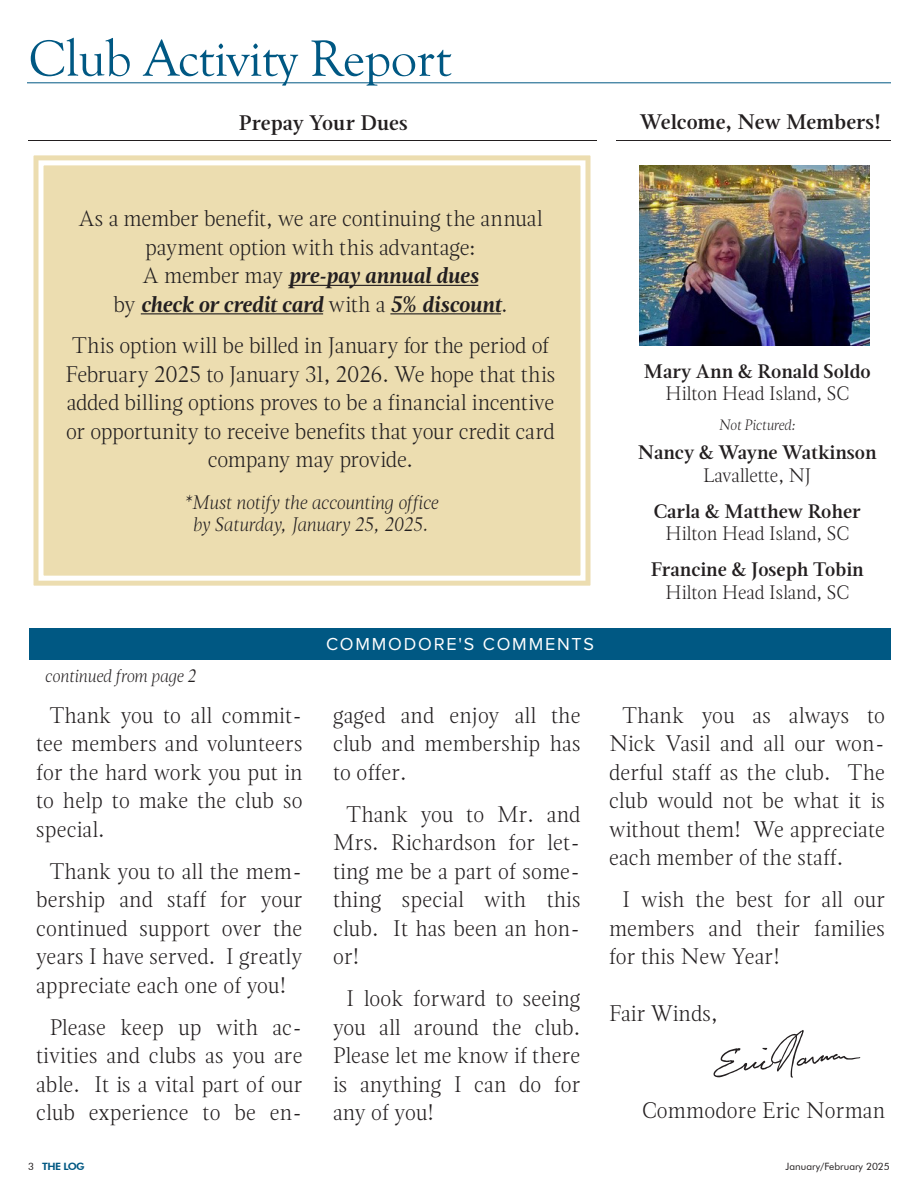
<style>
.page{position:relative;width:918px;height:1188px;background:#fff}
.page>*{position:absolute;margin:0;border:0;box-sizing:border-box;transform-origin:0 0}
.t1{font:52.5px "Goudy Old Style T";letter-spacing:-.01em;color:#005883}
.t2{font:100 22.5px/28.5px "Magneta";letter-spacing:.01em;color:#231f20;text-align:justify}
.t3{font:100 22.5px/28.5px "Magneta";letter-spacing:-.01em;color:#231f20;text-align:center}
.t4{font:600 21px "Magneta";color:#231f20}
.t5{font:600 19.5px/22.5px "Magneta";color:#231f20;text-align:center}
.t6{font:italic 100 19.5px/22.5px "Magneta";letter-spacing:.01em;color:#231f20;text-align:center}
.t7{font:100 19.5px/22.5px "Magneta";color:#231f20;text-align:center}
.Event{font:18px "Proxima Nova";letter-spacing:.1em;color:#fff}
.t8{font:italic 100 18px "Magneta";letter-spacing:.01em;color:#231f20}
.t9{font:italic 100 15px "Magneta";letter-spacing:.005em;color:#231f20}
.t10{font:10.05px "Futura BT";color:#231f20}
.t11{font:800 10.05px "Futura BT";letter-spacing:-.05em;color:#005883;scale:1.05 1}
.s1{font-weight:700;font-style:italic}
.s2{font-weight:100}
.s3{font-weight:600}
.s4{font-weight:400;color:#231f20}
</style>
<div class="page">
<hr style="left:27px;top:82px;width:864px;height:1px;background:#005883">
<div style="left:29px;top:628px;width:862px;height:32px;background:#005883"></div>
<div style="left:33px;top:155px;width:558px;height:431px;background:#ecddb0"></div>
<div style="left:39px;top:160px;width:546px;height:421px;border:5px solid #fff"></div>
<hr style="left:288px;top:285px;width:190px;height:1px;background:#231f20">
<hr style="left:141px;top:313px;width:182px;height:1px;background:#231f20">
<hr style="left:390px;top:313px;width:111px;height:1px;background:#231f20">
<img style="left:640px;top:165px;width:229px;height:180px">
<hr style="left:616px;top:138px;width:277px;height:4px;background:#231f20;opacity:.39">
<hr style="left:28px;top:138px;width:569px;height:3px;background:#231f20;opacity:.39">
<svg style="left:714px;top:1030px;width:146px;height:48px"></svg>
<p class="t1" style="left:29px;top:30px;width:424px">Club Activity Report</p>
<p class="t4" style="left:239px;top:108px;width:170px">Prepay Your Dues</p>
<p class="t4" style="left:640px;top:108px;width:243px">Welcome, New Members!</p>
<p class="t3" style="left:78px;top:204px;width:466px">As a member benefit, we are continuing the annual payment option with this advantage:<br>A member may <span class="s1">pre-pay annual dues<br></span>by <span class="s1">check or credit card</span> with a <span class="s1">5% discount</span>.</p>
<p class="t3" style="left:66px;top:331px;width:491px">This option will be billed in January for the period of February 2025 to January 31, 2026. We hope that this added billing options proves to be a financial incentive or opportunity to receive benefits that your credit card company may provide.</p>
<p class="t6" style="left:183px;top:490px;width:256px">*Must notify the accounting office by Saturday, January 25, 2025.</p>
<p class="t8" style="left:45px;top:663px;width:152px">continued from page 2</p>
<p class="t2" style="left:36px;top:701px;width:268px;text-indent:13px">Thank you to all commit&shy;tee members and volunteers for the hard work you put in to help to make the club so special.</p>
<p class="t2" style="left:36px;top:857px;width:268px;text-indent:13px">Thank you to all the mem&shy;bership and staff for your continued support over the years I have served. I greatly appreciate each one of you!</p>
<p class="t2" style="left:36px;top:1013px;width:268px;text-align:center">Please keep up with ac&shy;tivities and clubs as you are able. It is a vital part of our club experience to be en-</p>
<p class="Event" style="left:326px;top:631px;width:270px">COMMODORE'S COMMENTS</p>
<p class="t2" style="left:333px;top:701px;width:249px">gaged and enjoy all the club and membership has to offer.</p>
<p class="t2" style="left:333px;top:800px;width:249px;text-indent:14px">Thank you to Mr. and Mrs. Richardson for let&shy;ting me be a part of some&shy;thing special with this club. It has been an hon&shy;or!</p>
<p class="t2" style="left:333px;top:984px;width:249px;text-indent:14px">I look forward to seeing you all around the club.<br>Please let me know if there is anything I can do for any of you!</p>
<p class="t5" style="left:644px;top:359px;width:228px">Mary Ann &amp; Ronald Soldo<br><span class="s2">Hilton Head Island, SC</span></p>
<p class="t9" style="left:719px;top:415px;width:78px">Not Pictured:</p>
<p class="t5" style="left:638px;top:441px;width:240px">Nancy &amp; Wayne Watkinson<br><span class="s2">Lavallette, NJ</span></p>
<p class="t7" style="left:654px;top:500px;width:208px"><span class="s3">Carla &amp; Matthew Roher<br></span>Hilton Head Island, SC</p>
<p class="t5" style="left:651px;top:558px;width:214px">Francine &amp; Joseph Tobin<br><span class="s2">Hilton Head Island, SC</span></p>
<p class="t2" style="left:609px;top:701px;width:278px;text-indent:14px">Thank you as always to Nick Vasil and all our won&shy;derful staff as the club. The club would not be what it is without them! We appreciate each member of the staff.</p>
<p class="t2" style="left:609px;top:885px;width:278px;text-indent:14px">I wish the best for all our members and their families for this New Year!</p>
<p class="t2" style="left:609px;top:999px;width:110px">Fair Winds,</p>
<p class="t2" style="left:642px;top:1096px;width:244px">Commodore Eric Norman</p>
<p class="t11" style="left:28px;top:1160px;width:56px"><span class="s4">3</span> THE LOG</p>
<p class="t10" style="left:786px;top:1160px;width:106px">January/February 2025</p>
</div>
